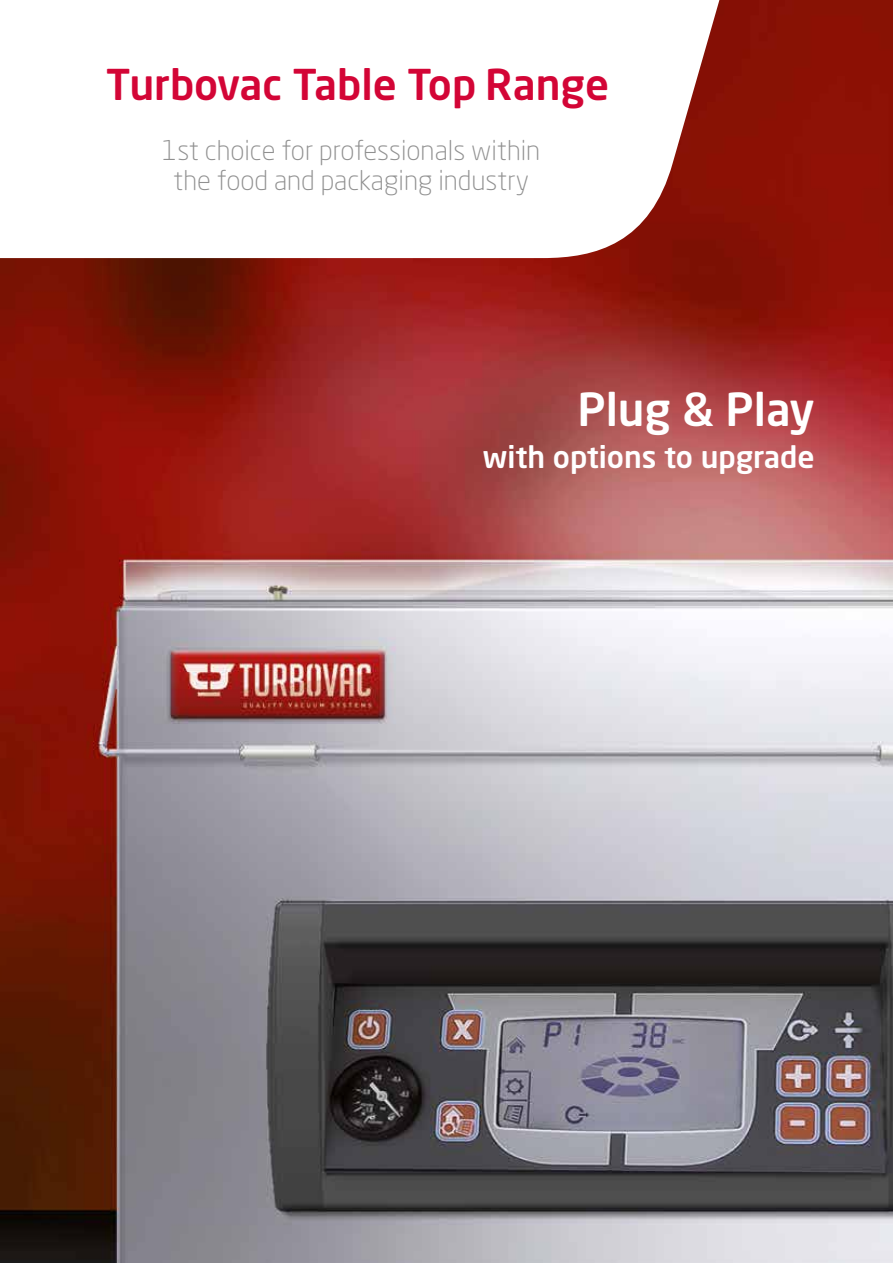
<style>
.page{position:relative;width:893px;height:1263px;background:#fff}
.page>*{position:absolute;margin:0;border:0;box-sizing:border-box;transform-origin:0 0}
.t1{font:500 45px "Neo Sans Std";color:#fff}
.t2{font:500 42px "Neo Sans Std";color:#d30536}
.t3{font:500 30px "Neo Sans Std";color:#fff}
.t4{font:300 27px/30px "Neo Sans Std";color:#909090;text-align:center}
</style>
<div class="page">
<img style="left:0;top:0;width:893px;height:1263px">
<svg style="left:0;top:0;width:727px;height:258px"></svg>
<h2 class="t2" style="left:106px;top:58px;width:504px">Turbovac Table Top Range</h2>
<p class="t4" style="left:162px;top:135px;width:380px">1st choice for professionals within the food and packaging industry</p>
<h1 class="t1" style="left:577px;top:381px;width:239px">Plug &amp; Play</h1>
<p class="t3" style="left:483px;top:438px;width:333px">with options to upgrade</p>
</div>
